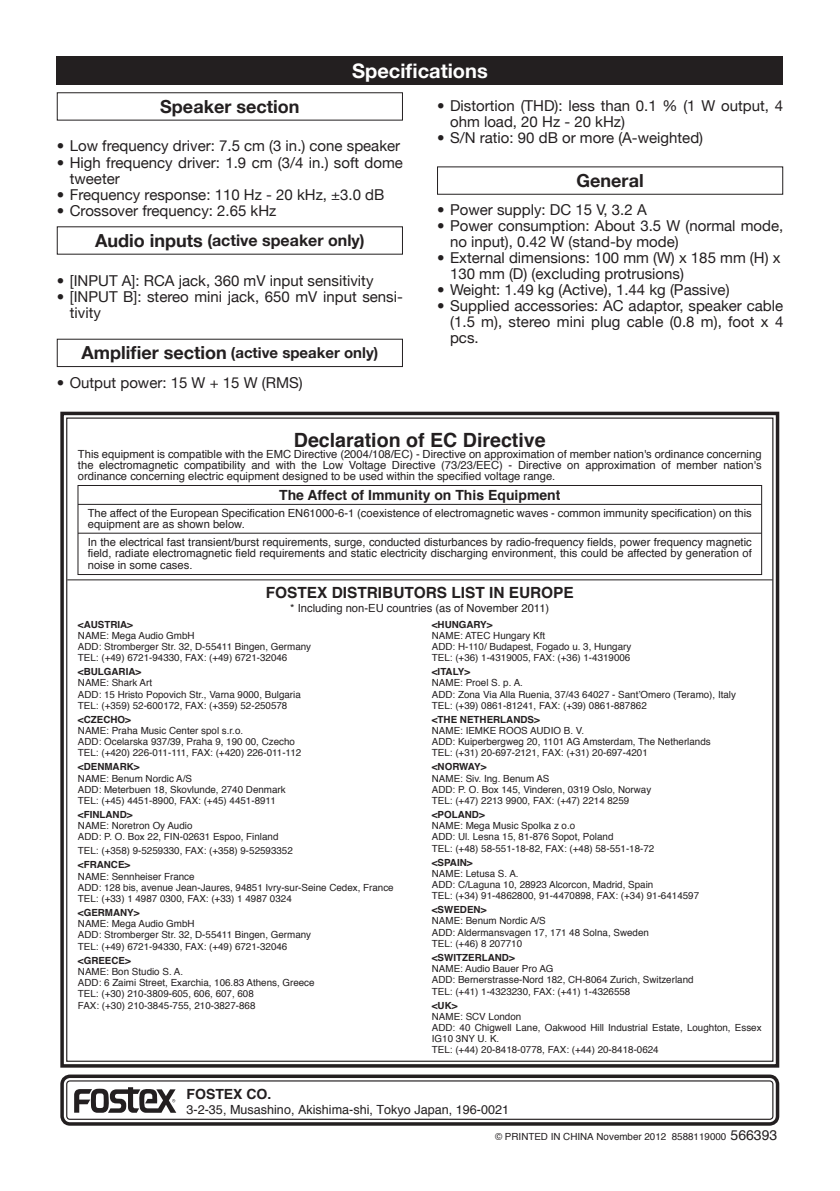
<style>
.page{position:relative;width:840px;height:1191px;background:#fff}
.page>*{position:absolute;margin:0;border:0;box-sizing:border-box;transform-origin:0 0}
.t1{font:700 20px "Helvetica Neue";color:#fff}
.t2{font:700 19.6px "Helvetica";color:#231f20}
.t3{font:700 18px "Helvetica Neue";color:#231f20}
.t4{font:700 16px "Helvetica Neue";color:#231f20}
.t5{font:700 15.4px "Helvetica";color:#231f20}
.t6{font:15px/16px "Helvetica Neue";color:#231f20}
.t7{font:700 15px "Helvetica Neue";color:#231f20}
.t8{font:700 14px "Helvetica";color:#231f20}
.t9{font:12.6px "Helvetica";color:#231f20}
.t10{font:11.2px/11.2px "Helvetica";color:#231f20;text-align:justify}
.t11{font:9.8px/11.2px "Helvetica";color:#231f20}
.t12{font:700 9.8px "Helvetica";color:#231f20}
.s1{font-weight:700}
.s2{font-size:18px}
.s3{font-size:14px}
</style>
<div class="page">
<div style="left:57px;top:57px;width:725px;height:28px;background:#231f20"></div>
<div style="left:57px;top:92px;width:346px;height:29px;border:1px solid #231f20"></div>
<div style="left:57px;top:339px;width:346px;height:28px;border:1px solid #231f20"></div>
<div style="left:437px;top:166px;width:345px;height:29px;border:1px solid #231f20"></div>
<svg style="left:60px;top:411px;width:720px;height:657px"></svg>
<div style="left:60px;top:1074px;width:718px;height:51px;border:4px solid #231f20;border-radius:8px"></div>
<div style="left:66px;top:1080px;width:707px;height:39px;border:1px solid #231f20;border-radius:3px"></div>
<svg style="left:74px;top:1087px;width:102px;height:25px"></svg>
<div style="left:78px;top:485px;width:683px;height:90px;border:1px solid #231f20"></div>
<hr style="left:67px;top:579px;width:705px;height:1px;background:#231f20">
<hr style="left:78px;top:504px;width:683px;height:1px;background:#231f20">
<hr style="left:78px;top:533px;width:683px;height:1px;background:#231f20">
<h1 class="t1" style="left:352px;top:58px;width:137px">Specifications</h1>
<h3 class="t3" style="left:160px;top:95px;width:140px">Speaker section</h3>
<h3 class="t6" style="left:57px;top:138px;width:345px"><span class="s1">•</span> Low frequency driver: 7.5 cm (3 in.) cone speaker</h3>
<h3 class="t6" style="left:70px;top:154px;width:334px;text-indent:-13px"><span class="s1">•</span> High frequency driver: 1.9 cm (3/4 in.) soft dome tweeter</h3>
<h3 class="t6" style="left:57px;top:186px;width:329px"><span class="s1">•</span> Frequency response: 110 Hz - 20 kHz, ±3.0 dB</h3>
<h3 class="t6" style="left:57px;top:202px;width:221px"><span class="s1">•</span> Crossover frequency: 2.65 kHz</h3>
<h3 class="t4" style="left:95px;top:230px;width:271px"><span class="s2">Audio inputs</span> (active speaker only)</h3>
<h3 class="t6" style="left:57px;top:272px;width:318px"><span class="s1">•</span> [INPUT A]: RCA jack, 360 mV input sensitivity</h3>
<h3 class="t6" style="left:70px;top:288px;width:334px;text-indent:-13px"><span class="s1">•</span> [INPUT B]: stereo mini jack, 650 mV input sensi&shy;tivity</h3>
<h3 class="t7" style="left:81px;top:343px;width:298px"><span class="s2">Amplifier section</span> (active speaker only)</h3>
<h3 class="t6" style="left:57px;top:374px;width:247px"><span class="s1">•</span> Output power: 15 W + 15 W (RMS)</h3>
<h3 class="t6" style="left:450px;top:98px;width:334px;text-indent:-13px"><span class="s1">•</span> Distortion (THD): less than 0.1 % (1 W output, 4 ohm load, 20 Hz - 20 kHz)</h3>
<h3 class="t6" style="left:437px;top:130px;width:267px"><span class="s1">•</span> S/N ratio: 90 dB or more (A-weighted)</h3>
<h3 class="t3" style="left:576px;top:169px;width:68px">General</h3>
<h3 class="t6" style="left:437px;top:202px;width:211px"><span class="s1">•</span> Power supply: DC 15 V, 3.2 A</h3>
<h3 class="t6" style="left:450px;top:218px;width:334px;text-indent:-13px"><span class="s1">•</span> Power consumption: About 3.5 W (normal mode, no input), 0.42 W (stand-by mode)</h3>
<h3 class="t6" style="left:450px;top:250px;width:332px;text-indent:-13px"><span class="s1">•</span> External dimensions: 100 mm (W) x 185 mm (H) x<br>130 mm (D) (excluding protrusions)</h3>
<h3 class="t6" style="left:437px;top:282px;width:294px"><span class="s1">•</span> Weight: 1.49 kg (Active), 1.44 kg (Passive)</h3>
<h3 class="t6" style="left:450px;top:298px;width:334px;text-align:justify;text-indent:-13px"><span class="s1">•</span> Supplied accessories: AC adaptor, speaker cable (1.5 m), stereo mini plug cable (0.8 m), foot x 4 pcs.</h3>
<h2 class="t2" style="left:294px;top:424px;width:253px">Declaration of EC Directive</h2>
<p class="t10" style="left:78px;top:449px;width:684px">This equipment is compatible with the EMC Directive (2004/108/EC) - Directive on approximation of member nation's ordinance concerning the electromagnetic compatibility and with the Low Voltage Directive (73/23/EEC) - Directive on approximation of member nation's ordinance concerning electric equipment designed to be used within the specified voltage range.</p>
<h3 class="t8" style="left:279px;top:484px;width:283px">The Affect of Immunity on This Equipment</h3>
<p class="t10" style="left:88px;top:507px;width:665px">The affect of the European Specification EN61000-6-1 (coexistence of electromagnetic waves - common immunity specification) on this equipment are as shown below.</p>
<p class="t10" style="left:88px;top:537px;width:665px">In the electrical fast transient/burst requirements, surge, conducted disturbances by radio-frequency fields, power frequency magnetic field, radiate electromagnetic field requirements and static electricity discharging environment, this could be affected by generation of noise in some cases.</p>
<h3 class="t5" style="left:265px;top:580px;width:309px">FOSTEX DISTRIBUTORS LIST IN EUROPE</h3>
<p class="t10" style="left:290px;top:603px;width:260px">* Including non-EU countries (as of November 2011)</p>
<p class="t12" style="left:78px;top:616px;width:56px">&lt;AUSTRIA&gt;</p>
<p class="t11" style="left:78px;top:630px;width:234px">NAME: Mega Audio GmbH<br>ADD: Stromberger Str. 32, D-55411 Bingen, Germany<br>TEL: (+49) 6721-94330, FAX: (+49) 6721-32046</p>
<p class="t12" style="left:78px;top:664px;width:65px">&lt;BULGARIA&gt;</p>
<p class="t11" style="left:78px;top:677px;width:224px">NAME: Shark Art<br>ADD: 15 Hristo Popovich Str., Varna 9000, Bulgaria<br>TEL: (+359) 52-600172, FAX: (+359) 52-250578</p>
<p class="t12" style="left:78px;top:711px;width:54px">&lt;CZECHO&gt;</p>
<p class="t11" style="left:78px;top:725px;width:225px">NAME: Praha Music Center spol s.r.o.<br>ADD: Ocelarska 937/39, Praha 9, 190 00, Czecho<br>TEL: (+420) 226-011-111, FAX: (+420) 226-011-112</p>
<p class="t12" style="left:78px;top:759px;width:63px">&lt;DENMARK&gt;</p>
<p class="t11" style="left:78px;top:773px;width:209px">NAME: Benum Nordic A/S<br>ADD: Meterbuen 18, Skovlunde, 2740 Denmark<br>TEL: (+45) 4451-8900, FAX: (+45) 4451-8911</p>
<p class="t12" style="left:78px;top:806px;width:56px">&lt;FINLAND&gt;</p>
<p class="t11" style="left:78px;top:820px;width:202px">NAME: Noretron Oy Audio<br>ADD: P. O. Box 22, FIN-02631 Espoo, Finland</p>
<p class="t11" style="left:78px;top:845px;width:216px">TEL: (+358) 9-5259330, FAX: (+358) 9-52593352</p>
<p class="t12" style="left:78px;top:857px;width:54px">&lt;FRANCE&gt;</p>
<p class="t11" style="left:78px;top:871px;width:317px">NAME: Sennheiser France<br>ADD: 128 bis, avenue Jean-Jaures, 94851 Ivry-sur-Seine Cedex, France<br>TEL: (+33) 1 4987 0300, FAX: (+33) 1 4987 0324</p>
<p class="t12" style="left:78px;top:904px;width:63px">&lt;GERMANY&gt;</p>
<p class="t11" style="left:78px;top:918px;width:234px">NAME: Mega Audio GmbH<br>ADD: Stromberger Str. 32, D-55411 Bingen, Germany<br>TEL: (+49) 6721-94330, FAX: (+49) 6721-32046</p>
<p class="t12" style="left:78px;top:952px;width:54px">&lt;GREECE&gt;</p>
<p class="t11" style="left:78px;top:966px;width:238px">NAME: Bon Studio S. A.<br>ADD: 6 Zaimi Street, Exarchia, 106.83 Athens, Greece TEL: (+30) 210-3809-605, 606, 607, 608<br>FAX: (+30) 210-3845-755, 210-3827-868</p>
<p class="t12" style="left:431px;top:616px;width:62px">&lt;HUNGARY&gt;</p>
<p class="t11" style="left:431px;top:630px;width:201px">NAME: ATEC Hungary Kft<br>ADD: H-110/ Budapest, Fogado u. 3, Hungary<br>TEL: (+36) 1-4319005, FAX: (+36) 1-4319006</p>
<p class="t12" style="left:431px;top:664px;width:40px">&lt;ITALY&gt;</p>
<p class="t11" style="left:431px;top:677px;width:305px">NAME: Proel S. p. A.<br>ADD: Zona Via Alla Ruenia, 37/43 64027 - Sant’Omero (Teramo), Italy<br>TEL: (+39) 0861-81241, FAX: (+39) 0861-887862</p>
<p class="t12" style="left:431px;top:711px;width:109px">&lt;THE NETHERLANDS&gt;</p>
<p class="t11" style="left:431px;top:725px;width:280px">NAME: IEMKE ROOS AUDIO B. V.<br>ADD: Kuiperbergweg 20, 1101 AG Amsterdam, The Netherlands<br>TEL: (+31) 20-697-2121, FAX: (+31) 20-697-4201</p>
<p class="t12" style="left:431px;top:759px;width:56px">&lt;NORWAY&gt;</p>
<p class="t11" style="left:431px;top:773px;width:221px">NAME: Siv. Ing. Benum AS<br>ADD: P. O. Box 145, Vinderen, 0319 Oslo, Norway<br>TEL: (+47) 2213 9900, FAX: (+47) 2214 8259</p>
<p class="t12" style="left:431px;top:806px;width:54px">&lt;POLAND&gt;</p>
<p class="t11" style="left:431px;top:820px;width:224px">NAME: Mega Music Spolka z o.o<br>ADD: Ul. Lesna 15, 81-876 Sopot, Poland<br>TEL: (+48) 58-551-18-82, FAX: (+48) 58-551-18-72</p>
<p class="t12" style="left:431px;top:854px;width:42px">&lt;SPAIN&gt;</p>
<p class="t11" style="left:431px;top:868px;width:268px">NAME: Letusa S. A.<br>ADD: C/Laguna 10, 28923 Alcorcon, Madrid, Spain<br>TEL: (+34) 91-4862800, 91-4470898, FAX: (+34) 91-6414597</p>
<p class="t12" style="left:431px;top:902px;width:56px">&lt;SWEDEN&gt;</p>
<p class="t11" style="left:431px;top:915px;width:218px">NAME: Benum Nordic A/S<br>ADD: Aldermansvagen 17, 171 48 Solna, Sweden<br>TEL: (+46) 8 207710</p>
<p class="t12" style="left:431px;top:949px;width:84px">&lt;SWITZERLAND&gt;</p>
<p class="t11" style="left:431px;top:963px;width:263px">NAME: Audio Bauer Pro AG<br>ADD: Bernerstrasse-Nord 182, CH-8064 Zurich, Switzerland<br>TEL: (+41) 1-4323230, FAX: (+41) 1-4326558</p>
<p class="t12" style="left:431px;top:997px;width:27px">&lt;UK&gt;</p>
<p class="t11" style="left:431px;top:1011px;width:331px">NAME: SCV London<br>ADD: 40 Chigwell Lane, Oakwood Hill Industrial Estate, Loughton, Essex IG10 3NY U. K.<br>TEL: (+44) 20-8418-0778, FAX: (+44) 20-8418-0624</p>
<h3 class="t8" style="left:186px;top:1082px;width:86px">FOSTEX CO.</h3>
<p class="t9" style="left:186px;top:1099px;width:324px">3-2-35, Musashino, Akishima-shi, Tokyo Japan, 196-0021</p>
<p class="t11" style="left:494px;top:1131px;width:283px">© PRINTED IN CHINA November 2012 8588119000 <span class="s3">566393</span></p>
</div>
